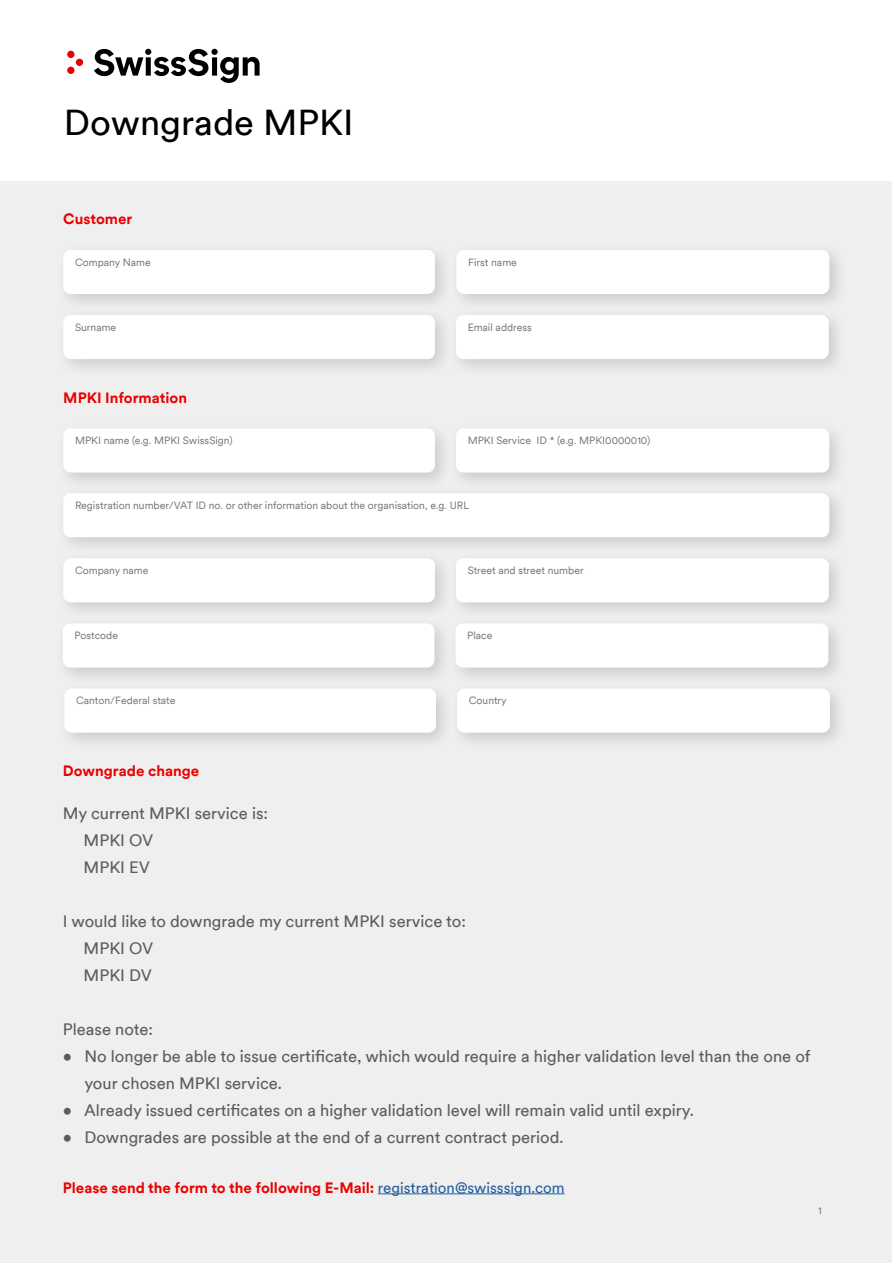
<style>
.page{position:relative;width:893px;height:1263px;background:#fff}
.page>*{position:absolute;margin:0;border:0;box-sizing:border-box;transform-origin:0 0}
.t1{font:36px "Swiss Sign Circular";color:#000}
.t2{font:16.5px/27px "Swiss Sign Circular";color:#5c5c5c}
.t3{font:700 15px "Swiss Sign Circular";color:#eb0000}
.t4{font:10.5px "Swiss Sign Circular";color:#747474}
.s1{font-weight:400;color:#215e9e}
</style>
<div class="page">
<div style="left:1px;top:182px;width:891px;height:1081px;background:#efefef"></div>
<div style="left:55px;top:242px;width:399px;height:71px;background:#000;opacity:.15"></div>
<div style="left:63px;top:250px;width:372px;height:44px;background:#fff;border-radius:8px"></div>
<div style="left:448px;top:242px;width:400px;height:71px;background:#000;opacity:.15"></div>
<div style="left:456px;top:250px;width:373px;height:44px;background:#fff;border-radius:8px"></div>
<div style="left:55px;top:307px;width:399px;height:71px;background:#000;opacity:.15"></div>
<div style="left:63px;top:315px;width:372px;height:44px;background:#fff;border-radius:8px"></div>
<div style="left:448px;top:307px;width:399px;height:71px;background:#000;opacity:.15"></div>
<div style="left:456px;top:315px;width:373px;height:44px;background:#fff;border-radius:8px"></div>
<div style="left:55px;top:420px;width:399px;height:71px;background:#000;opacity:.15"></div>
<div style="left:63px;top:428px;width:372px;height:44px;background:#fff;border-radius:8px"></div>
<div style="left:448px;top:420px;width:400px;height:71px;background:#000;opacity:.15"></div>
<div style="left:456px;top:428px;width:373px;height:44px;background:#fff;border-radius:8px"></div>
<div style="left:55px;top:485px;width:793px;height:71px;background:#000;opacity:.15"></div>
<div style="left:63px;top:493px;width:766px;height:44px;background:#fff;border-radius:8px"></div>
<div style="left:55px;top:550px;width:399px;height:71px;background:#000;opacity:.15"></div>
<div style="left:63px;top:558px;width:372px;height:44px;background:#fff;border-radius:8px"></div>
<div style="left:448px;top:550px;width:399px;height:71px;background:#000;opacity:.15"></div>
<div style="left:456px;top:558px;width:373px;height:44px;background:#fff;border-radius:8px"></div>
<div style="left:55px;top:615px;width:398px;height:71px;background:#000;opacity:.15"></div>
<div style="left:63px;top:623px;width:371px;height:44px;background:#fff;border-radius:8px"></div>
<div style="left:447px;top:615px;width:400px;height:71px;background:#000;opacity:.15"></div>
<div style="left:455px;top:623px;width:373px;height:44px;background:#fff;border-radius:8px"></div>
<div style="left:56px;top:681px;width:399px;height:70px;background:#000;opacity:.15"></div>
<div style="left:64px;top:688px;width:372px;height:45px;background:#fff;border-radius:8px"></div>
<div style="left:449px;top:681px;width:399px;height:70px;background:#000;opacity:.15"></div>
<div style="left:457px;top:688px;width:373px;height:45px;background:#fff;border-radius:8px"></div>
<hr style="left:378px;top:1193px;width:187px;height:1px;background:#215e9e">
<div style="left:67px;top:51px;width:8px;height:7px;background:#eb0000;border-radius:50%"></div>
<div style="left:67px;top:67px;width:8px;height:7px;background:#eb0000;border-radius:50%"></div>
<div style="left:76px;top:59px;width:7px;height:7px;background:#eb0000;border-radius:50%"></div>
<svg style="left:94px;top:49px;width:166px;height:34px"></svg>
<h1 class="t1" style="left:64px;top:98px;width:291px">Downgrade MPKI</h1>
<p class="t3" style="left:63px;top:209px;width:71px">Customer</p>
<p class="t4" style="left:75px;top:255px;width:77px">Company Name</p>
<p class="t4" style="left:468px;top:255px;width:50px">First name</p>
<p class="t4" style="left:75px;top:320px;width:43px">Surname</p>
<p class="t4" style="left:468px;top:320px;width:66px">Email address</p>
<p class="t3" style="left:63px;top:387px;width:125px">MPKI Information</p>
<p class="t4" style="left:75px;top:433px;width:159px">MPKI name (e.g. MPKI SwissSign)</p>
<p class="t4" style="left:468px;top:433px;width:184px">MPKI Service ID * (e.g. MPKI0000010)</p>
<p class="t4" style="left:75px;top:498px;width:396px">Registration number/VAT ID no. or other information about the organisation, e.g. URL</p>
<p class="t4" style="left:75px;top:563px;width:75px">Company name</p>
<p class="t4" style="left:468px;top:563px;width:118px">Street and street number</p>
<p class="t4" style="left:75px;top:628px;width:45px">Postcode</p>
<p class="t4" style="left:467px;top:628px;width:27px">Place</p>
<p class="t4" style="left:76px;top:693px;width:101px">Canton/Federal state</p>
<p class="t4" style="left:469px;top:693px;width:40px">Country</p>
<p class="t3" style="left:63px;top:760px;width:138px">Downgrade change</p>
<p class="t2" style="left:84px;top:799px;width:186px;text-indent:-21px">My current MPKI service is:<br>MPKI OV<br>MPKI EV</p>
<p class="t2" style="left:84px;top:907px;width:384px;text-indent:-21px">I would like to downgrade my current MPKI service to:<br>MPKI OV<br>MPKI DV</p>
<p class="t2" style="left:63px;top:1015px;width:92px">Please note:</p>
<p class="t2" style="left:84px;top:1042px;width:728px;text-indent:-21px">• No longer be able to issue certificate, which would require a higher validation level than the one of your chosen MPKI service.</p>
<p class="t2" style="left:63px;top:1096px;width:633px">• Already issued certificates on a higher validation level will remain valid until expiry.</p>
<p class="t2" style="left:63px;top:1123px;width:502px">• Downgrades are possible at the end of a current contract period.</p>
<p class="t3" style="left:63px;top:1177px;width:503px">Please send the form to the following E-Mail: <span class="s1">registration@swisssign.com</span></p>
<p class="t4" style="left:818px;top:1203px;width:5px">1</p>
</div>
